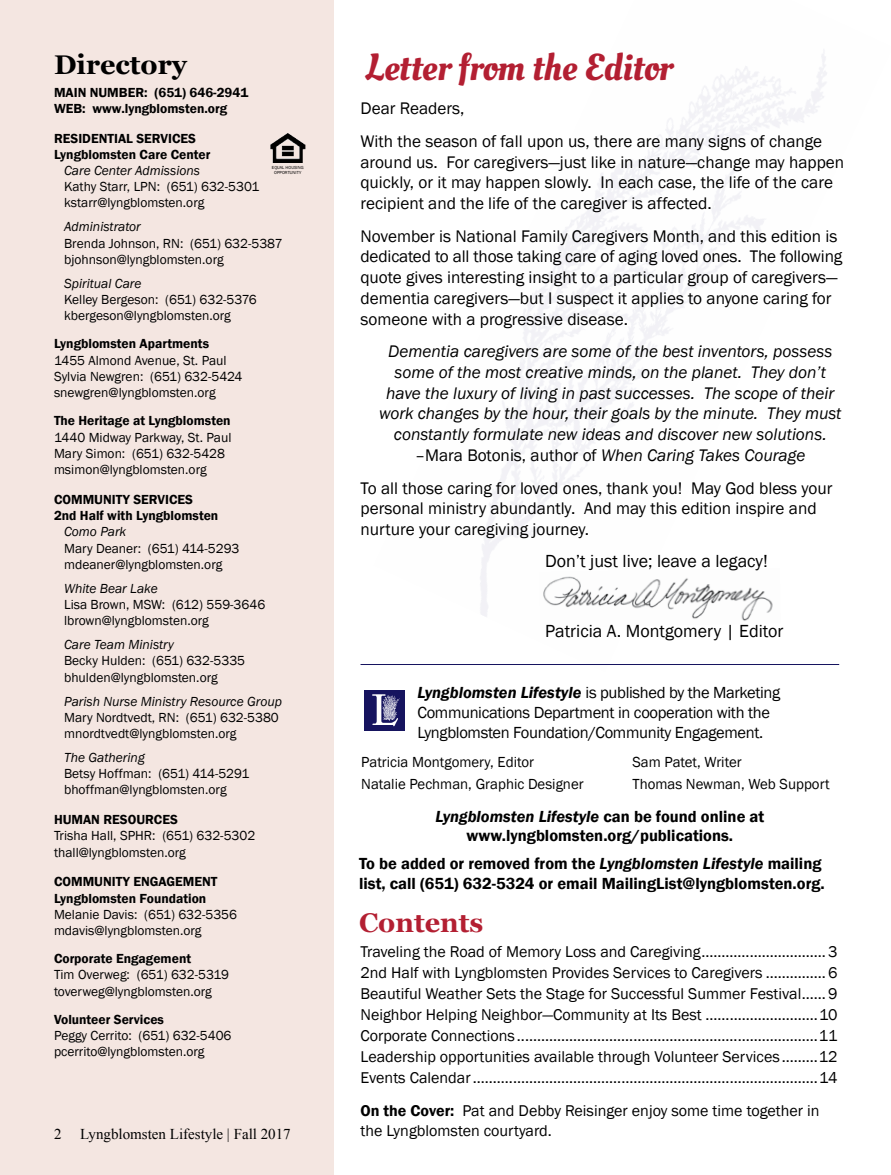
<style>
.page{position:relative;width:891px;height:1175px;background:#fff}
.page>*{position:absolute;margin:0;border:0;box-sizing:border-box;transform-origin:0 0}
.t1{font:37.5px "Oleo Script";color:#b31f32}
.t2{font:700 27px "Georgia";color:#000}
.t3{font:700 27px "Georgia";color:#b31f32}
.t4{font:18px "Franklin Gothic";color:#000}
.t5{font:17.25px/20.7px "Franklin Gothic";color:#000}
.t6{font:italic 17.25px/20.7px "Franklin Gothic";color:#000;text-align:center}
.t7{font:600 16.5px/19.5px "Franklin Gothic";color:#000;text-align:center}
.t8{font:16.5px/19.8px "Franklin Gothic";letter-spacing:-.02em;color:#000}
.t9{font:16.05px/21px "Franklin Gothic";color:#000;text-align:justify}
.t10{font:15px/21.8px "Franklin Gothic";color:#000}
.t11{font:15px "Times New Roman";color:#000}
.t12{font:13.5px/16.2px "Franklin Gothic";color:#000}
.t13{font:600 13.5px/16.2px "Franklin Gothic";color:#000}
.t14{font:italic 13.5px "Franklin Gothic";color:#000}
.t15{font:4.5px/4.5px "Franklin Gothic";color:#000;text-align:center}
.s1{font-style:normal}
.s2{font-weight:600;font-style:italic}
.s3{font-style:italic}
.s4{font-weight:600}
</style>
<div class="page">
<div style="left:0;top:0;width:334px;height:1174px;background:#f4e6e1"></div>
<hr style="left:361px;top:664px;width:478px;height:1px;background:#16145f">
<img style="left:270px;top:133px;width:35px;height:30px">
<img style="left:543px;top:576px;width:230px;height:46px">
<div style="left:365px;top:690px;width:40px;height:40px;background:#16145f"></div>
<svg style="left:372px;top:694px;width:28px;height:32px"></svg>
<h2 class="t2" style="left:54px;top:48px;width:135px">Directory</h2>
<p class="t13" style="left:54px;top:84px;width:196px">MAIN NUMBER: (651) 646-2941<br>WEB: www.lyngblomsten.org</p>
<p class="t13" style="left:54px;top:130px;width:45px">Residential</p>
<p class="t13" style="left:54px;top:130px;width:158px;text-indent:82px">Services<br>Lyngblomsten Care Center</p>
<p class="t14" style="left:64px;top:162px;width:138px">Care Center Admissions</p>
<p class="t12" style="left:64px;top:179px;width:197px">Kathy Starr, LPN: (651) 632-5301 kstarr@lyngblomsten.org</p>
<p class="t14" style="left:64px;top:218px;width:78px">Administrator</p>
<p class="t12" style="left:64px;top:235px;width:220px">Brenda Johnson, RN: (651) 632-5387 bjohnson@lyngblomsten.org</p>
<p class="t14" style="left:64px;top:275px;width:79px">Spiritual Care</p>
<p class="t12" style="left:64px;top:292px;width:194px">Kelley Bergeson: (651) 632-5376 kbergeson@lyngblomsten.org</p>
<p class="t13" style="left:54px;top:336px;width:157px">Lyngblomsten Apartments</p>
<p class="t12" style="left:54px;top:352px;width:190px">1455 Almond Avenue, St. Paul<br>Sylvia Newgren: (651) 632-5424 snewgren@lyngblomsten.org</p>
<p class="t13" style="left:54px;top:413px;width:178px">The Heritage at Lyngblomsten</p>
<p class="t12" style="left:54px;top:429px;width:179px">1440 Midway Parkway, St. Paul<br>Mary Simon: (651) 632-5428 msimon@lyngblomsten.org</p>
<p class="t13" style="left:54px;top:491px;width:166px">COMMUNITY Services<br>2nd Half with Lyngblomsten</p>
<p class="t14" style="left:64px;top:523px;width:64px">Como Park</p>
<p class="t12" style="left:64px;top:540px;width:177px">Mary Deaner: (651) 414-5293 mdeaner@lyngblomsten.org</p>
<p class="t14" style="left:64px;top:580px;width:95px">White Bear Lake</p>
<p class="t12" style="left:64px;top:596px;width:203px">Lisa Brown, MSW: (612) 559-3646 lbrown@lyngblomsten.org</p>
<p class="t14" style="left:64px;top:636px;width:111px">Care Team Ministry</p>
<p class="t12" style="left:64px;top:653px;width:183px">Becky Hulden: (651) 632-5335 bhulden@lyngblomsten.org</p>
<p class="t14" style="left:64px;top:692px;width:219px">Parish Nurse Ministry Resource Group</p>
<p class="t12" style="left:64px;top:709px;width:216px">Mary Nordtvedt, RN: (651) 632-5380 mnordtvedt@lyngblomsten.org</p>
<p class="t14" style="left:64px;top:749px;width:82px">The Gathering</p>
<p class="t12" style="left:64px;top:766px;width:187px">Betsy Hoffman: (651) 414-5291 bhoffman@lyngblomsten.org</p>
<p class="t13" style="left:54px;top:811px;width:19px">Human</p>
<p class="t13" style="left:103px;top:811px;width:18px">Resources</p>
<p class="t12" style="left:54px;top:828px;width:203px">Trisha Hall, SPHR: (651) 632-5302 thall@lyngblomsten.org</p>
<p class="t13" style="left:54px;top:873px;width:18px">Community</p>
<p class="t15" style="left:272px;top:166px;width:33px">EQUAL HOUSING<br>OPPORTUNITY</p>
<p class="t13" style="left:54px;top:873px;width:154px;text-indent:79px">Engagement<br>Lyngblomsten Foundation</p>
<p class="t12" style="left:54px;top:906px;width:185px">Melanie Davis: (651) 632-5356 mdavis@lyngblomsten.org</p>
<p class="t13" style="left:54px;top:950px;width:139px">Corporate Engagement</p>
<p class="t12" style="left:54px;top:967px;width:176px">Tim Overweg: (651) 632-5319 toverweg@lyngblomsten.org</p>
<p class="t13" style="left:54px;top:1011px;width:112px">Volunteer Services</p>
<p class="t12" style="left:54px;top:1027px;width:179px">Peggy Cerrito: (651) 632-5406 pcerrito@lyngblomsten.org</p>
<p class="t11" style="left:54px;top:1123px;width:9px">2</p>
<p class="t11" style="left:80px;top:1123px;width:212px">Lyngblomsten Lifestyle | Fall 2017</p>
<h1 class="t1" style="left:366px;top:45px;width:309px">Letter from the Editor</h1>
<p class="t5" style="left:361px;top:92px;width:463px;line-height:32.7px">Dear Readers,<br>With the season of fall upon us, there are many signs of change</p>
<p class="t5" style="left:361px;top:152px;width:485px">around us. For caregivers—just like in nature—change may happen quickly, or it may happen slowly. In each case, the life of the care recipient and the life of the caregiver is affected.</p>
<p class="t5" style="left:361px;top:226px;width:483px">November is National Family Caregivers Month, and this edition is dedicated to all those taking care of aging loved ones. The following quote gives interesting insight to a particular group of caregivers— dementia caregivers—but I suspect it applies to anyone caring for someone with a progressive disease.</p>
<p class="t6" style="left:379px;top:341px;width:464px">Dementia caregivers are some of the best inventors, possess some of the most creative minds, on the planet. They don’t have the luxury of living in past successes. The scope of their work changes by the hour, their goals by the minute. They must constantly formulate new ideas and discover new solutions. <span class="s1">–Mara Botonis, author of</span> When Caring Takes Courage</p>
<p class="t5" style="left:361px;top:478px;width:474px">To all those caring for loved ones, thank you! May God bless your personal ministry abundantly. And may this edition inspire and nurture your caregiving journey.</p>
<h3 class="t4" style="left:545px;top:550px;width:224px">Don’t just live; leave a legacy!</h3>
<h3 class="t4" style="left:545px;top:619px;width:240px">Patricia A. Montgomery | Editor</h3>
<p class="t8" style="left:417px;top:683px;width:364px"><span class="s2">Lyngblomsten Lifestyle</span> is published by the Marketing<br>Communications Department in cooperation with the<br>Lyngblomsten Foundation/Community Engagement.</p>
<p class="t10" style="left:361px;top:751px;width:224px">Patricia Montgomery, Editor<br>Natalie Pechman, Graphic Designer</p>
<p class="t10" style="left:632px;top:751px;width:199px">Sam Patet, Writer<br>Thomas Newman, Web Support</p>
<p class="t7" style="left:435px;top:806px;width:331px"><span class="s3">Lyngblomsten Lifestyle</span> can be found online at www.lyngblomsten.org/publications.</p>
<p class="t7" style="left:359px;top:854px;width:467px;text-align:left">To be added or removed from the <span class="s3">Lyngblomsten Lifestyle</span> mailing list, call (651) 632-5324 or email MailingList@lyngblomsten.org.</p>
<h2 class="t3" style="left:359px;top:905px;width:126px">Contents</h2>
<p class="t9" style="left:361px;top:941px;width:478px">Traveling the Road of Memory Loss and Caregiving...............................3<br>2nd Half with Lyngblomsten Provides Services to Caregivers ...............6<br>Beautiful Weather Sets the Stage for Successful Summer Festival......9<br>Neighbor Helping Neighbor—Community at Its Best ............................10<br>Corporate Connections ...........................................................................11<br>Leadership opportunities available through Volunteer Services.........12<br>Events Calendar......................................................................................14</p>
<p class="t9" style="left:361px;top:1101px;width:460px;line-height:19.5px"><span class="s4">On the Cover:</span> Pat and Debby Reisinger enjoy some time together in the Lyngblomsten courtyard.</p>
</div>
